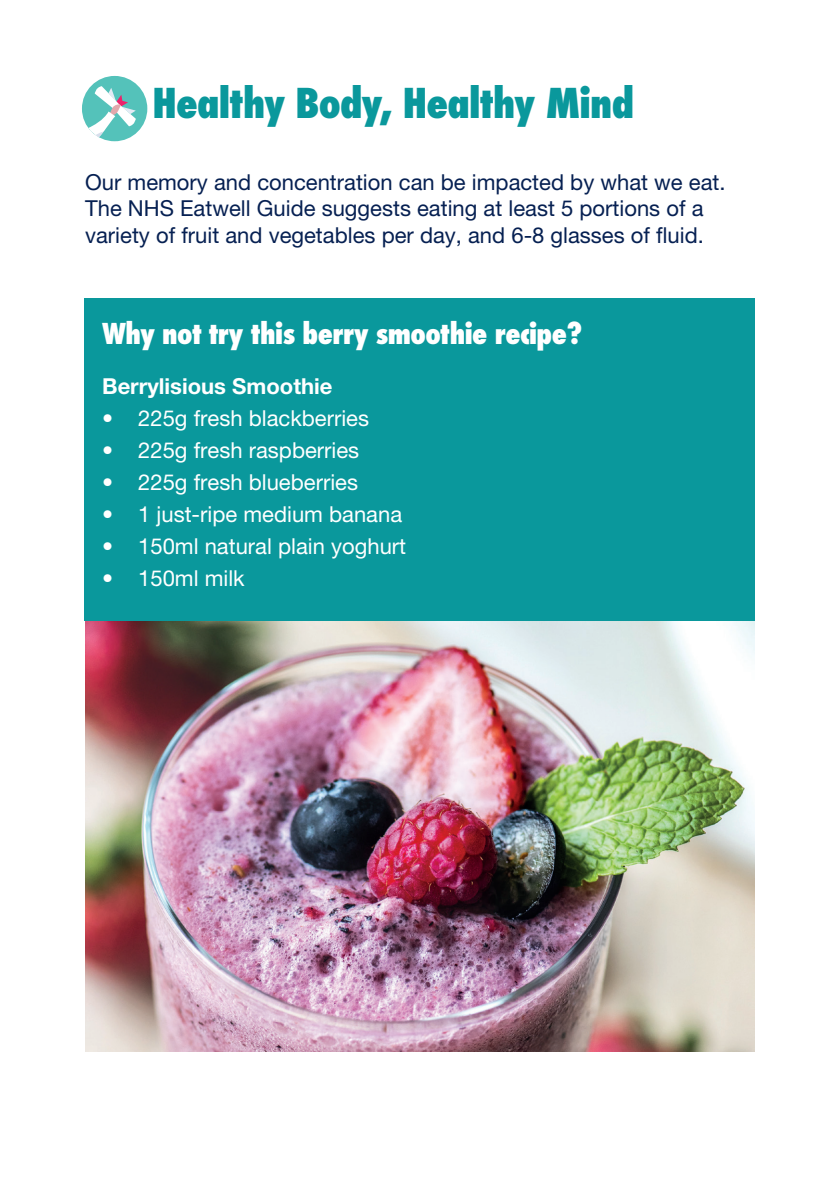
<style>
.page{position:relative;width:840px;height:1191px;background:#fff}
.page>*{position:absolute;margin:0;border:0;box-sizing:border-box;transform-origin:0 0}
.t1{font:800 condensed 40px "Futura";letter-spacing:-.02em;color:#0a989c}
.t2{font:800 condensed 28px "Futura";letter-spacing:-.02em;color:#fff}
.t3{font:22px/26.4px "Helvetica Neue LT Pro";color:#062052}
.t4{font:22px "Helvetica Neue LT Pro";color:#fff}
.t5{font:700 22px "Helvetica Neue LT Pro";color:#fff}
</style>
<div class="page">
<img style="left:85px;top:621px;width:669px;height:430px">
<div style="left:84px;top:298px;width:670px;height:323px;background:#0a989c"></div>
<div style="left:82px;top:76px;width:65px;height:65px;background:#54c2ba;border-radius:33px"></div>
<svg style="left:88px;top:86px;width:48px;height:51px"></svg>
<p class="t1" style="left:152px;top:76px;width:483px">Healthy Body, Healthy Mind</p>
<p class="t3" style="left:85px;top:168px;width:641px">Our memory and concentration can be impacted by what we eat.<br>The NHS Eatwell Guide suggests eating at least 5 portions of a variety of fruit and vegetables per day, and 6-8 glasses of fluid.</p>
<p class="t2" style="left:102px;top:315px;width:481px">Why not try this berry smoothie recipe?</p>
<p class="t5" style="left:102px;top:372px;width:232px">Berrylisious Smoothie</p>
<p class="t4" style="left:102px;top:404px;width:268px">• 225g fresh blackberries</p>
<p class="t4" style="left:102px;top:436px;width:258px">• 225g fresh raspberries</p>
<p class="t4" style="left:102px;top:468px;width:257px">• 225g fresh blueberries</p>
<p class="t4" style="left:102px;top:500px;width:301px">• 1 just-ripe medium banana</p>
<p class="t4" style="left:102px;top:532px;width:305px">• 150ml natural plain yoghurt</p>
<p class="t4" style="left:102px;top:564px;width:144px">• 150ml milk</p>
</div>
